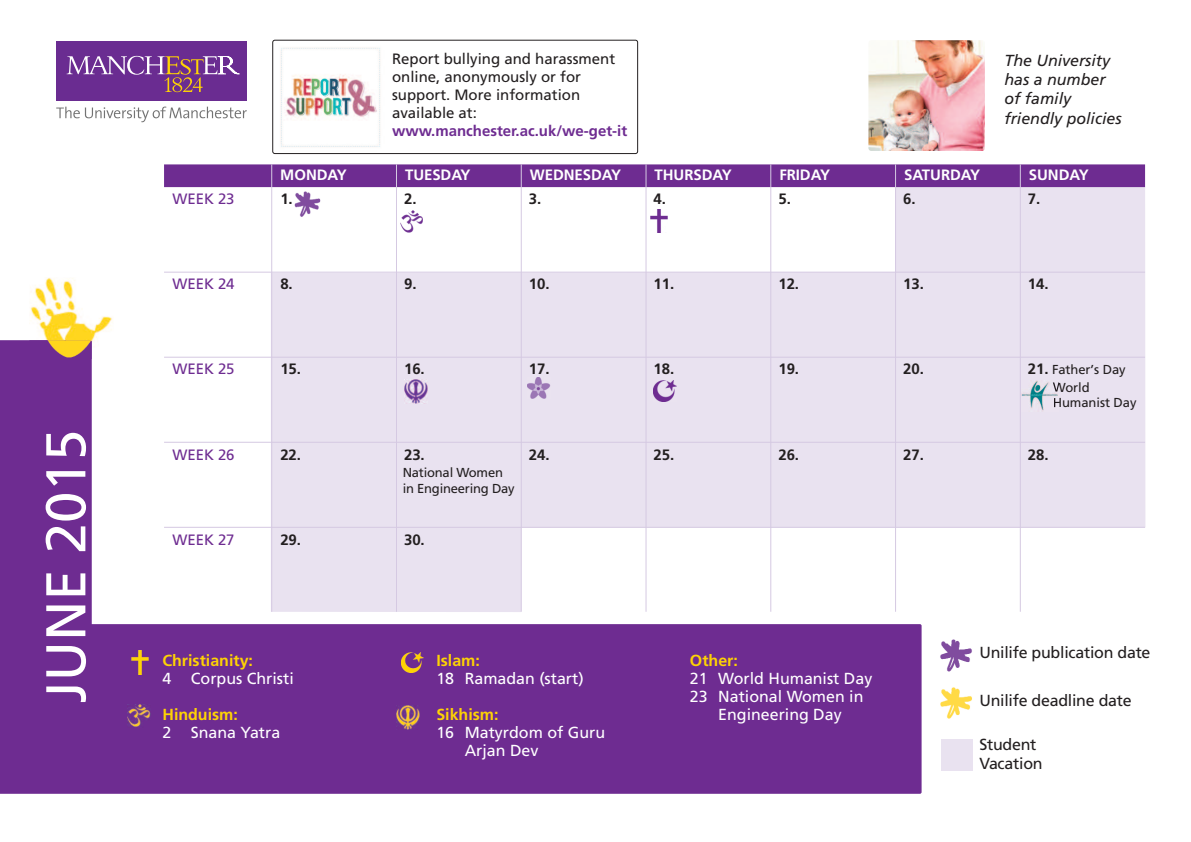
<style>
.page{position:relative;width:1191px;height:842px;background:#fff}
.page>*{position:absolute;margin:0;border:0;box-sizing:border-box;transform-origin:0 0}
.t1{font:56px "Frutiger";color:#fff}
.t2{font:16px/18px "Frutiger";color:#fff}
.t3{font:16px/19.2px "Frutiger";letter-spacing:-.015em;color:#231f20}
.t4{font:italic 16px/19.2px "Frutiger";color:#231f20}
.t5{font:700 16px "Frutiger";color:#fed304}
.t6{font:15px/18px "Frutiger";color:#231f20}
.t7{font:700 15px "Frutiger";letter-spacing:-.005em;color:#231f20}
.t8{font:700 15px "Frutiger";letter-spacing:-.005em;color:#fff}
.t9{font:15px "Frutiger";letter-spacing:-.005em;color:#6e2c91}
.t10{font:700 15px "Frutiger";color:#6e2c91}
.t11{font:13px/15.6px "Frutiger";letter-spacing:-.015em;color:#231f20}
</style>
<div class="page">
<svg style="left:272px;top:187px;width:873px;height:425px;fill:#e9e2f0"></svg>
<div style="left:0;top:624px;width:921px;height:170px;background:#6e2c91"></div>
<div style="left:0;top:340px;width:92px;height:453px;background:#6e2c91"></div>
<img style="left:940px;top:639px;width:32px;height:33px">
<img style="left:940px;top:687px;width:32px;height:32px">
<div style="left:941px;top:740px;width:31px;height:31px;background:#e9e2f0"></div>
<img style="left:30px;top:278px;width:82px;height:64px">
<img style="left:29px;top:340px;width:63px;height:19px">
<div style="left:56px;top:42px;width:191px;height:59px;background:#6a2c91"></div>
<svg style="left:67px;top:56px;width:172px;height:36px"></svg>
<svg style="left:56px;top:107px;width:191px;height:15px"></svg>
<div style="left:164px;top:164px;width:981px;height:23px;background:#6e2c91"></div>
<hr style="left:164px;top:272px;width:981px;height:1px;background:#d5c9e2">
<hr style="left:164px;top:357px;width:981px;height:1px;background:#d5c9e2">
<hr style="left:164px;top:442px;width:981px;height:1px;background:#d5c9e2">
<hr style="left:164px;top:527px;width:981px;height:1px;background:#d5c9e2">
<hr style="left:271px;top:164px;width:1px;height:448px;background:#d5c9e2">
<hr style="left:396px;top:164px;width:1px;height:448px;background:#d5c9e2">
<hr style="left:521px;top:164px;width:1px;height:448px;background:#d5c9e2">
<hr style="left:645px;top:164px;width:1px;height:448px;background:#d5c9e2">
<hr style="left:770px;top:164px;width:1px;height:448px;background:#d5c9e2">
<hr style="left:895px;top:164px;width:1px;height:448px;background:#d5c9e2">
<hr style="left:1019px;top:164px;width:1px;height:448px;background:#d5c9e2">
<img style="left:127px;top:705px;width:23px;height:22px">
<img style="left:401px;top:652px;width:23px;height:21px">
<img style="left:132px;top:651px;width:17px;height:23px">
<img style="left:653px;top:381px;width:23px;height:20px">
<img style="left:651px;top:209px;width:17px;height:24px">
<img style="left:401px;top:211px;width:22px;height:22px">
<img style="left:292px;top:188px;width:29px;height:30px">
<img style="left:396px;top:706px;width:23px;height:23px">
<img style="left:404px;top:380px;width:23px;height:23px">
<img style="left:527px;top:377px;width:24px;height:22px">
<img style="left:868px;top:40px;width:117px;height:111px;border-radius:3px">
<div style="left:272px;top:40px;width:366px;height:114px;border:2px solid #231f20;border-radius:3px"></div>
<img style="left:281px;top:48px;width:99px;height:99px">
<img style="left:1021px;top:381px;width:37px;height:30px">
<svg style="left:1052px;top:382px;width:6px;height:10px"></svg>
<svg style="left:1054px;top:398px;width:4px;height:10px"></svg>
<h1 class="t1" style="left:43px;top:703px;width:275px;rotate:-90deg">JUNE 2015</h1>
<p class="t6" style="left:392px;top:51px;width:225px">Report bullying and harassment online, anonymously or for support. More information available at:</p>
<p class="t10" style="left:392px;top:124px;width:237px">www.manchester.ac.uk/we-get-it</p>
<p class="t4" style="left:1004px;top:52px;width:119px">The University has a number of family friendly policies</p>
<p class="t8" style="left:280px;top:169px;width:68px">MONDAY</p>
<p class="t8" style="left:405px;top:169px;width:67px">TUESDAY</p>
<p class="t8" style="left:530px;top:169px;width:93px">WEDNESDAY</p>
<p class="t8" style="left:654px;top:169px;width:79px">THURSDAY</p>
<p class="t8" style="left:779px;top:169px;width:52px">FRIDAY</p>
<p class="t8" style="left:904px;top:169px;width:77px">SATURDAY</p>
<p class="t8" style="left:1029px;top:169px;width:61px">SUNDAY</p>
<p class="t9" style="left:173px;top:193px;width:64px">WEEK 23</p>
<p class="t7" style="left:280px;top:193px;width:14px">1.</p>
<p class="t7" style="left:404px;top:193px;width:14px">2.</p>
<p class="t7" style="left:529px;top:193px;width:14px">3.</p>
<p class="t7" style="left:653px;top:193px;width:14px">4.</p>
<p class="t7" style="left:778px;top:193px;width:14px">5.</p>
<p class="t7" style="left:903px;top:193px;width:14px">6.</p>
<p class="t7" style="left:1028px;top:193px;width:14px">7.</p>
<p class="t9" style="left:173px;top:278px;width:64px">WEEK 24</p>
<p class="t7" style="left:280px;top:278px;width:14px">8.</p>
<p class="t7" style="left:404px;top:278px;width:14px">9.</p>
<p class="t7" style="left:529px;top:278px;width:22px">10.</p>
<p class="t7" style="left:653px;top:278px;width:22px">11.</p>
<p class="t7" style="left:778px;top:278px;width:22px">12.</p>
<p class="t7" style="left:903px;top:278px;width:22px">13.</p>
<p class="t7" style="left:1028px;top:278px;width:22px">14.</p>
<p class="t9" style="left:173px;top:363px;width:64px">WEEK 25</p>
<p class="t7" style="left:280px;top:363px;width:22px">15.</p>
<p class="t7" style="left:404px;top:363px;width:22px">16.</p>
<p class="t7" style="left:529px;top:363px;width:22px">17.</p>
<p class="t7" style="left:653px;top:363px;width:22px">18.</p>
<p class="t7" style="left:778px;top:363px;width:22px">19.</p>
<p class="t7" style="left:903px;top:363px;width:22px">20.</p>
<p class="t7" style="left:1028px;top:363px;width:22px">21.</p>
<p class="t11" style="left:1052px;top:363px;width:75px">Father’s Day</p>
<p class="t11" style="left:1052px;top:380px;width:85px">World<br>Humanist Day</p>
<p class="t9" style="left:173px;top:448px;width:64px">WEEK 26</p>
<p class="t7" style="left:280px;top:448px;width:22px">22.</p>
<p class="t7" style="left:404px;top:448px;width:22px">23.</p>
<p class="t7" style="left:529px;top:448px;width:22px">24.</p>
<p class="t7" style="left:653px;top:448px;width:22px">25.</p>
<p class="t7" style="left:778px;top:448px;width:22px">26.</p>
<p class="t7" style="left:903px;top:448px;width:22px">27.</p>
<p class="t7" style="left:1028px;top:448px;width:22px">28.</p>
<p class="t11" style="left:403px;top:466px;width:114px">National Women in Engineering Day</p>
<p class="t9" style="left:173px;top:533px;width:64px">WEEK 27</p>
<p class="t7" style="left:280px;top:533px;width:22px">29.</p>
<p class="t7" style="left:404px;top:533px;width:22px">30.</p>
<p class="t5" style="left:162px;top:654px;width:92px">Christianity:</p>
<p class="t2" style="left:162px;top:671px;width:133px">4 Corpus Christi</p>
<p class="t5" style="left:162px;top:708px;width:77px">Hinduism:</p>
<p class="t2" style="left:162px;top:725px;width:119px">2 Snana Yatra</p>
<p class="t5" style="left:436px;top:654px;width:45px">Islam:</p>
<p class="t2" style="left:436px;top:671px;width:149px">18 Ramadan (start)</p>
<p class="t5" style="left:436px;top:708px;width:64px">Sikhism:</p>
<p class="t2" style="left:465px;top:725px;width:142px;text-indent:-28px">16 Matyrdom of Guru<br>Arjan Dev</p>
<p class="t5" style="left:690px;top:654px;width:49px">Other:</p>
<p class="t2" style="left:690px;top:671px;width:184px;text-align:center">21 World Humanist Day<br>23 National Women in<br>Engineering Day</p>
<p class="t3" style="left:979px;top:644px;width:173px">Unilife publication date</p>
<p class="t3" style="left:979px;top:692px;width:154px">Unilife deadline date</p>
<p class="t3" style="left:979px;top:736px;width:65px">Student<br>Vacation</p>
</div>
